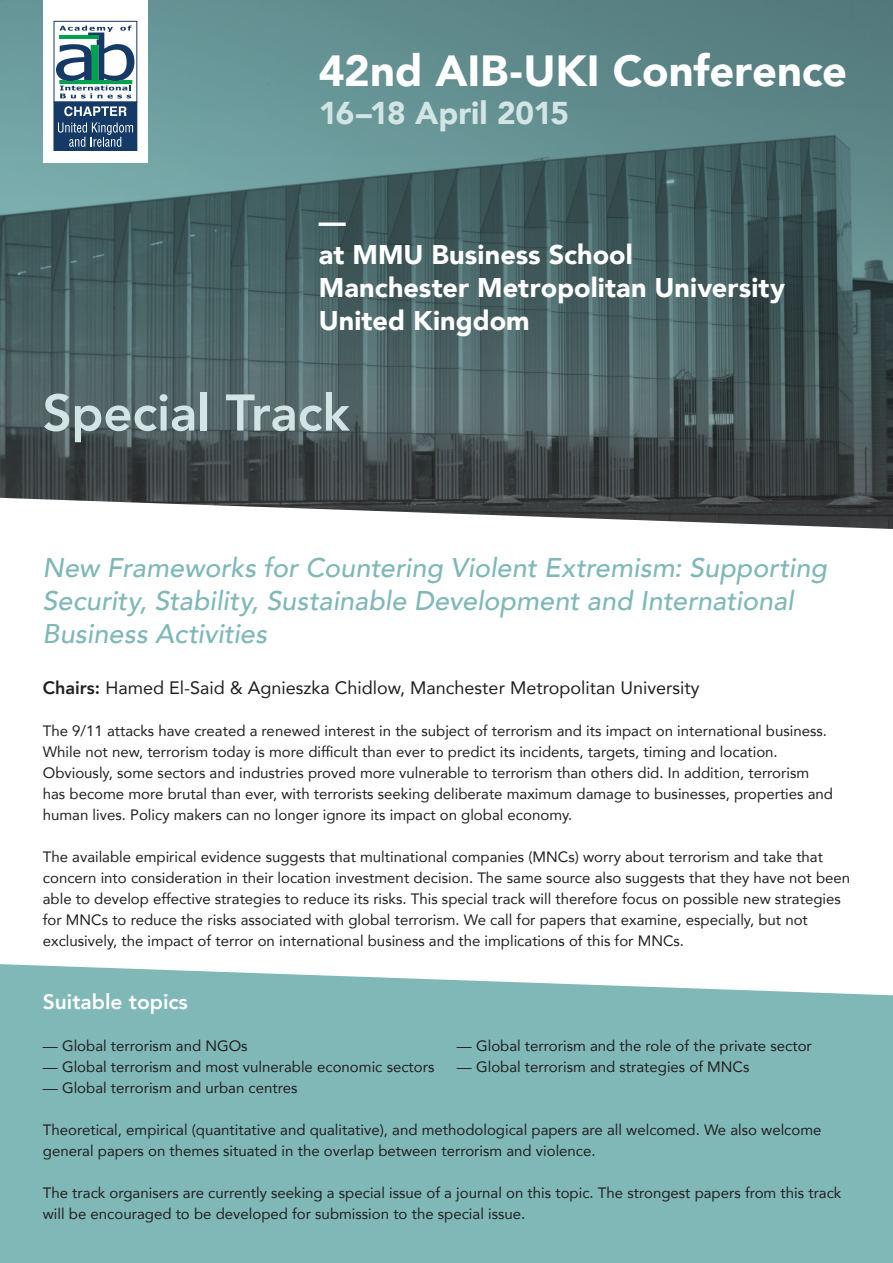
<style>
.page{position:relative;width:893px;height:1263px;background:#fff}
.page>*{position:absolute;margin:0;border:0;box-sizing:border-box;transform-origin:0 0}
.t1{font:800 51px "Avenir";letter-spacing:-.005em;color:#d2e5e4}
.t2{font:900 43.5px "Avenir";letter-spacing:-.005em;color:#fff}
.t3{font:900 31.5px "Avenir";letter-spacing:-.005em;color:#d2e5e4}
.t4{font:italic 500 27px/33px "Avenir";color:#80b8b8}
.t5{font:900 27px "Avenir";letter-spacing:.005em;color:#fff}
.t6{font:800 21px "Avenir";color:#fff}
.t7{font:18px "Avenir";color:#231f20}
.t8{font:15px/21px "Avenir";color:#231f20}
.s1{font-weight:800}
</style>
<div class="page">
<div style="left:0;top:964px;width:893px;height:299px;background:#80b8b8"></div>
<svg style="left:0;top:0;width:893px;height:498px;background:#4f6b6d"></svg>
<div style="left:43px;top:0;width:104px;height:162px;background:#fff"></div>
<div style="left:54px;top:21px;width:83px;height:82px;border:1px solid #153a65"></div>
<div style="left:54px;top:102px;width:83px;height:48px;background:#153a65"></div>
<div style="left:53px;top:102px;width:84px;height:49px;border:1px solid #153a65"></div>
<svg style="left:56px;top:26px;width:78px;height:72px"></svg>
<hr style="left:59px;top:36px;width:40px;height:3px;background:#00a34d">
<svg style="left:64px;top:106px;width:63px;height:10px"></svg>
<svg style="left:58px;top:123px;width:75px;height:24px"></svg>
<svg style="left:7px;top:498px;width:886px;height:31px"></svg>
<p class="t2" style="left:319px;top:34px;width:530px">42nd AIB-UKI Conference</p>
<p class="t3" style="left:319px;top:86px;width:252px">16–18 April 2015</p>
<p class="t5" style="left:319px;top:198px;width:28px">—</p>
<p class="t5" style="left:319px;top:231px;width:315px">at MMU Business School</p>
<p class="t5" style="left:319px;top:264px;width:468px">Manchester Metropolitan University</p>
<p class="t5" style="left:319px;top:297px;width:212px">United Kingdom</p>
<p class="t1" style="left:43px;top:373px;width:309px">Special Track</p>
<p class="t4" style="left:43px;top:552px;width:786px">New Frameworks for Countering Violent Extremism: Supporting<br>Security, Stability, Sustainable Development and International<br>Business Activities</p>
<p class="t7" style="left:43px;top:673px;width:658px"><span class="s1">Chairs:</span> Hamed El-Said &amp; Agnieszka Chidlow, Manchester Metropolitan University</p>
<p class="t8" style="left:43px;top:720px;width:792px">The 9/11 attacks have created a renewed interest in the subject of terrorism and its impact on international business.<br>While not new, terrorism today is more difficult than ever to predict its incidents, targets, timing and location.<br>Obviously, some sectors and industries proved more vulnerable to terrorism than others did. In addition, terrorism has become more brutal than ever, with terrorists seeking deliberate maximum damage to businesses, properties and human lives. Policy makers can no longer ignore its impact on global economy.</p>
<p class="t8" style="left:43px;top:846px;width:809px">The available empirical evidence suggests that multinational companies (MNCs) worry about terrorism and take that concern into consideration in their location investment decision. The same source also suggests that they have not been able to develop effective strategies to reduce its risks. This special track will therefore focus on possible new strategies for MNCs to reduce the risks associated with global terrorism. We call for papers that examine, especially, but not exclusively, the impact of terror on international business and the implications of this for MNCs.</p>
<p class="t6" style="left:43px;top:985px;width:147px">Suitable topics</p>
<p class="t8" style="left:43px;top:1035px;width:206px">— Global terrorism and NGOs</p>
<p class="t8" style="left:457px;top:1035px;width:356px">— Global terrorism and the role of the private sector</p>
<p class="t8" style="left:43px;top:1056px;width:393px">— Global terrorism and most vulnerable economic sectors</p>
<p class="t8" style="left:457px;top:1056px;width:294px">— Global terrorism and strategies of MNCs</p>
<p class="t8" style="left:43px;top:1077px;width:256px">— Global terrorism and urban centres</p>
<p class="t8" style="left:43px;top:1119px;width:780px">Theoretical, empirical (quantitative and qualitative), and methodological papers are all welcomed. We also welcome general papers on themes situated in the overlap between terrorism and violence.</p>
<p class="t8" style="left:43px;top:1182px;width:800px">The track organisers are currently seeking a special issue of a journal on this topic. The strongest papers from this track will be encouraged to be developed for submission to the special issue.</p>
</div>
